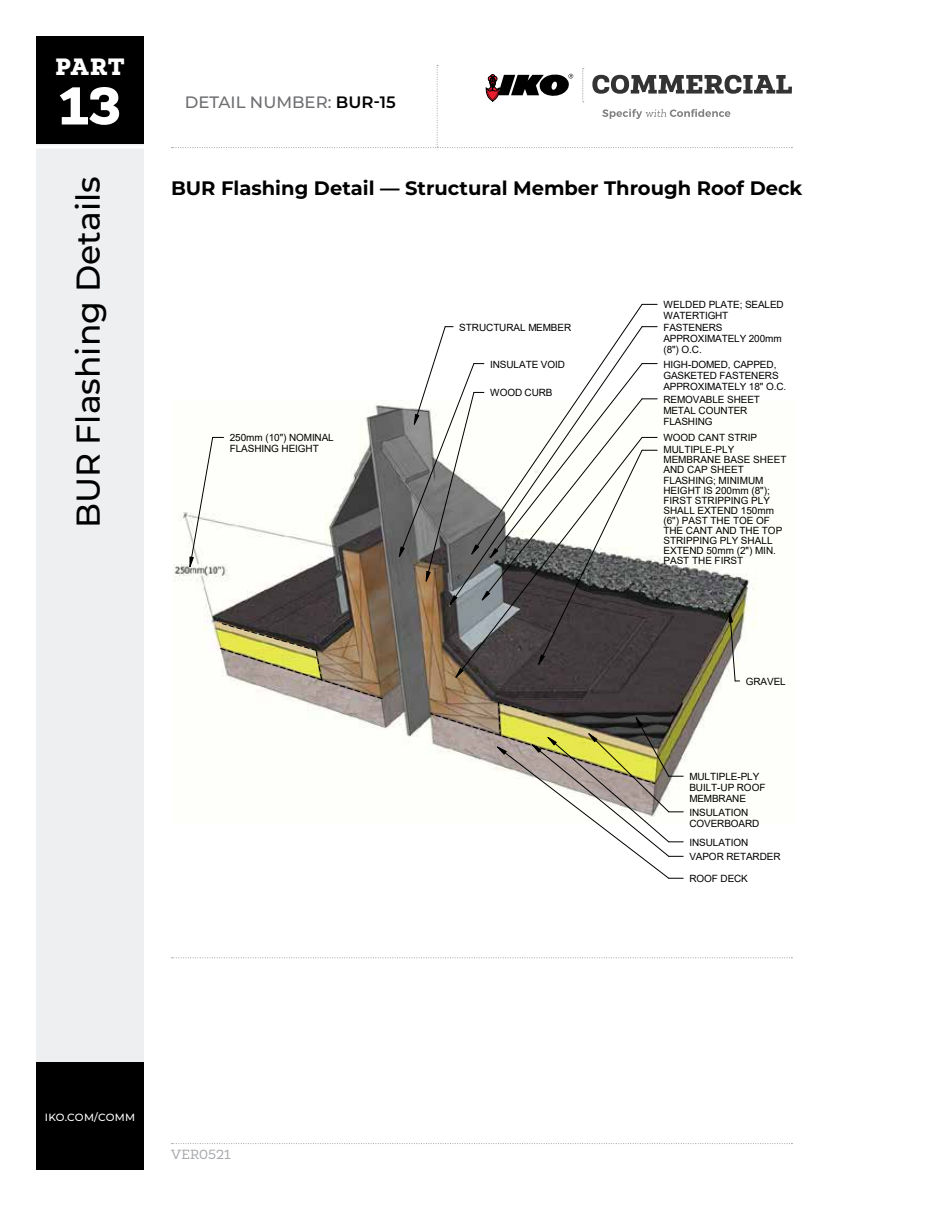
<style>
.page{position:relative;width:936px;height:1206px;background:#fff}
.page>*{position:absolute;margin:0;border:0;box-sizing:border-box;transform-origin:0 0}
.t1{font:900 54px "Newslab";color:#fff}
.t2{font:500 33px "Montserrat";color:#000}
.t3{font:900 24px "Newslab";color:#fff}
.t4{font:700 19.5px "Montserrat";color:#000}
.t5{font:500 16.5px "Montserrat";color:#6d6e71}
.t6{font:13.5px "Newslab";letter-spacing:.01em;color:#a7a9ac}
.t7{font:500 10.5px "Montserrat";letter-spacing:.025em;color:#fff}
.t8{font:10.05px/11.1px "Arial";letter-spacing:-.005em;color:#000}
.t9{font:10.05px/10.1px "Arial";color:#000}
.s1{font-weight:600;color:#000}
.s2{font-style:inherit}
</style>
<div class="page">
<svg style="left:172px;top:1143px;width:620px;height:1px"></svg>
<svg style="left:172px;top:65px;width:620px;height:83px"></svg>
<div style="left:36px;top:144px;width:108px;height:1026px;background:#eeeff0"></div>
<div style="left:36px;top:36px;width:108px;height:108px;background:#000"></div>
<div style="left:36px;top:1062px;width:108px;height:108px;background:#000"></div>
<hr style="left:27px;top:146px;width:126px;height:3px;background:#fff">
<svg style="left:172px;top:957px;width:620px;height:1px"></svg>
<svg style="left:173px;top:303px;width:584px;height:576px"></svg>
<h3 class="t3" style="left:55px;top:51px;width:71px">PART</h3>
<h1 class="t1" style="left:59px;top:71px;width:63px">13</h1>
<p class="t5" style="left:185px;top:90px;width:213px">DETAIL NUMBER: <span class="s1">BUR-15</span></p>
<h2 class="t2" style="left:65px;top:528px;width:354px;rotate:-90deg">BUR Flashing Details</h2>
<p class="t4" style="left:171px;top:174px;width:633px">BUR Flashing Detail — Structural Member Through Roof Deck</p>
<p class="t8" style="left:663px;top:299px;width:122px">WELDED PLATE; SEALED<br>WATERTIGHT<br>FASTENERS<br>APPROXIMATELY 200mm (8") O.C.</p>
<p class="t8" style="left:663px;top:358px;width:125px">HIGH-DOMED, CAPPED,<br>GASKETED FASTENERS<br>APPROXIMATELY 18" O.C.</p>
<p class="t8" style="left:663px;top:394px;width:98px">REMOVABLE SHEET<br>METAL COUNTER<br>FLASHING</p>
<p class="t8" style="left:663px;top:432px;width:95px;line-height:11.7px">WOOD CANT STRIP<br><span class="s2">MULTIPLE-PLY</span></p>
<p class="t9" style="left:663px;top:455px;width:125px">MEMBRANE BASE SHEET<br>AND CAP SHEET</p>
<p class="t8" style="left:663px;top:476px;width:120px;line-height:10.1px"><span class="s2">FLASHING</span>; MINIMUM<br>HEIGHT IS 200mm (8");<br>FIRST STRIPPING PLY<br>SHALL EXTEND 150mm (6") PAST THE TOE OF<br>THE CANT AND THE TOP<br>STRIPPING PLY SHALL<br>EXTEND 50mm (2") MIN.<br>PAST THE FIRST</p>
<p class="t8" style="left:459px;top:322px;width:113px">STRUCTURAL MEMBER</p>
<p class="t8" style="left:490px;top:358px;width:77px">INSULATE VOID</p>
<p class="t8" style="left:490px;top:387px;width:64px">WOOD CURB</p>
<p class="t8" style="left:230px;top:432px;width:106px">250mm (10") NOMINAL<br>FLASHING HEIGHT</p>
<p class="t8" style="left:746px;top:676px;width:42px">GRAVEL</p>
<p class="t7" style="left:45px;top:1110px;width:92px">IKO.COM/COMM</p>
<h3 class="t6" style="left:171px;top:1146px;width:61px">VER0521</h3>
<p class="t8" style="left:689px;top:771px;width:78px">MULTIPLE-PLY<br>BUILT-UP ROOF<br>MEMBRANE</p>
<p class="t8" style="left:689px;top:807px;width:72px">INSULATION<br>COVERBOARD</p>
<p class="t8" style="left:689px;top:837px;width:61px">INSULATION</p>
<p class="t8" style="left:689px;top:873px;width:60px">ROOF DECK</p>
<p class="t8" style="left:689px;top:851px;width:93px">VAPOR RETARDER</p>
</div>
